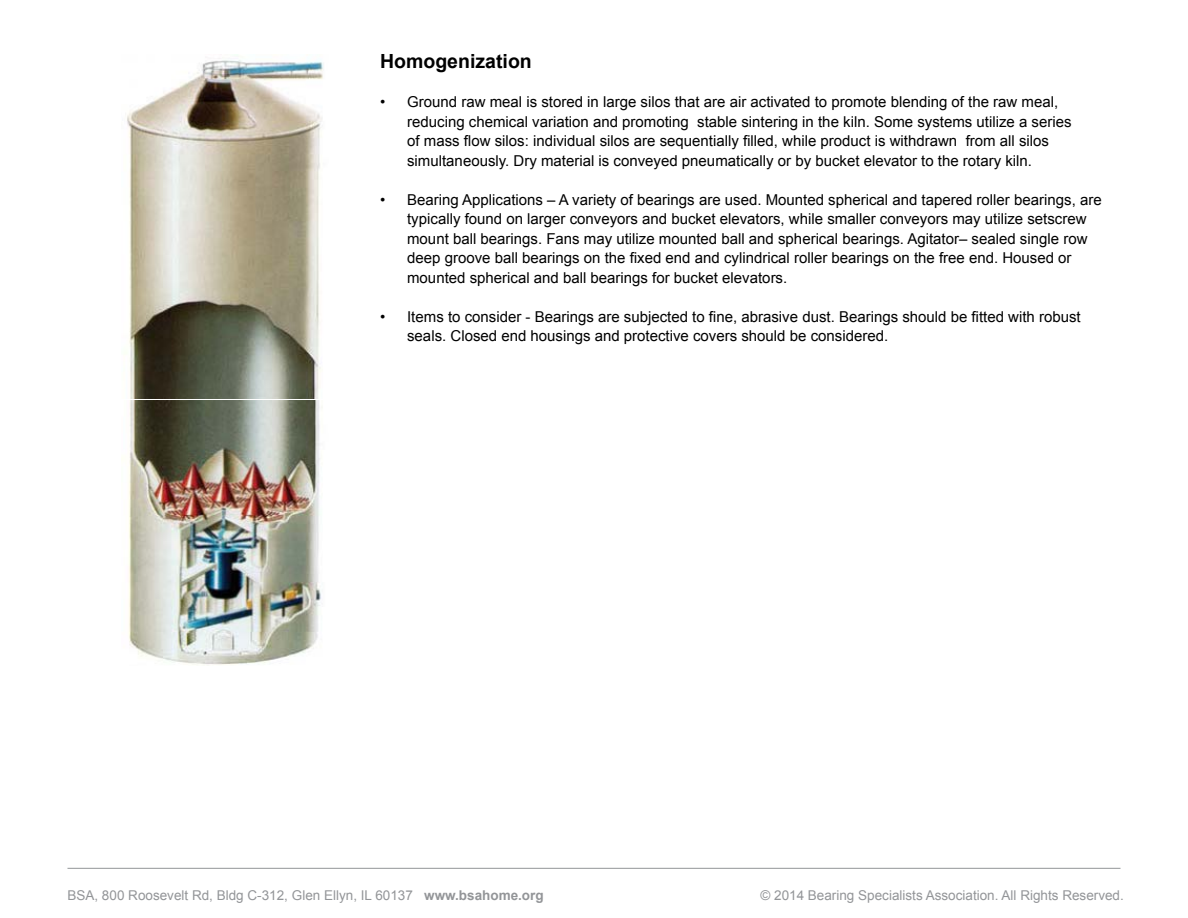
<style>
.page{position:relative;width:1188px;height:918px;background:#fff}
.page>*{position:absolute;margin:0;border:0;box-sizing:border-box;transform-origin:0 0}
.t1{font:700 19.5px "Arial";color:#000}
.t2{font:15px/19.5px "Arial";color:#000}
.t3{font:13.5px "Arial";color:#939598}
.s1{font-weight:700}
</style>
<div class="page">
<hr style="left:68px;top:868px;width:1052px;height:1px;background:#939598">
<img style="left:127px;top:55px;width:197px;height:610px">
<img style="left:127px;top:400px;width:197px;height:115px">
<h1 class="t1" style="left:380px;top:48px;width:153px">Homogenization</h1>
<p class="t2" style="left:407px;top:92px;width:666px;text-indent:-27px">• Ground raw meal is stored in large silos that are air activated to promote blending of the raw meal, reducing chemical variation and promoting stable sintering in the kiln. Some systems utilize a series of mass flow silos: individual silos are sequentially filled, while product is withdrawn from all silos simultaneously. Dry material is conveyed pneumatically or by bucket elevator to the rotary kiln.</p>
<p class="t2" style="left:407px;top:190px;width:696px;text-indent:-27px">• Bearing Applications – A variety of bearings are used. Mounted spherical and tapered roller bearings, are typically found on larger conveyors and bucket elevators, while smaller conveyors may utilize setscrew mount ball bearings. Fans may utilize mounted ball and spherical bearings. Agitator– sealed single row deep groove ball bearings on the fixed end and cylindrical roller bearings on the free end. Housed or mounted spherical and ball bearings for bucket elevators.</p>
<p class="t2" style="left:407px;top:307px;width:675px;text-indent:-27px">• Items to consider - Bearings are subjected to fine, abrasive dust. Bearings should be fitted with robust seals. Closed end housings and protective covers should be considered.</p>
<p class="t3" style="left:67px;top:886px;width:478px">BSA, 800 Roosevelt Rd, Bldg C-312, Glen Ellyn, IL 60137 <span class="s1">www.bsahome.org</span></p>
<p class="t3" style="left:761px;top:886px;width:365px">© 2014 Bearing Specialists Association. All Rights Reserved.</p>
</div>
